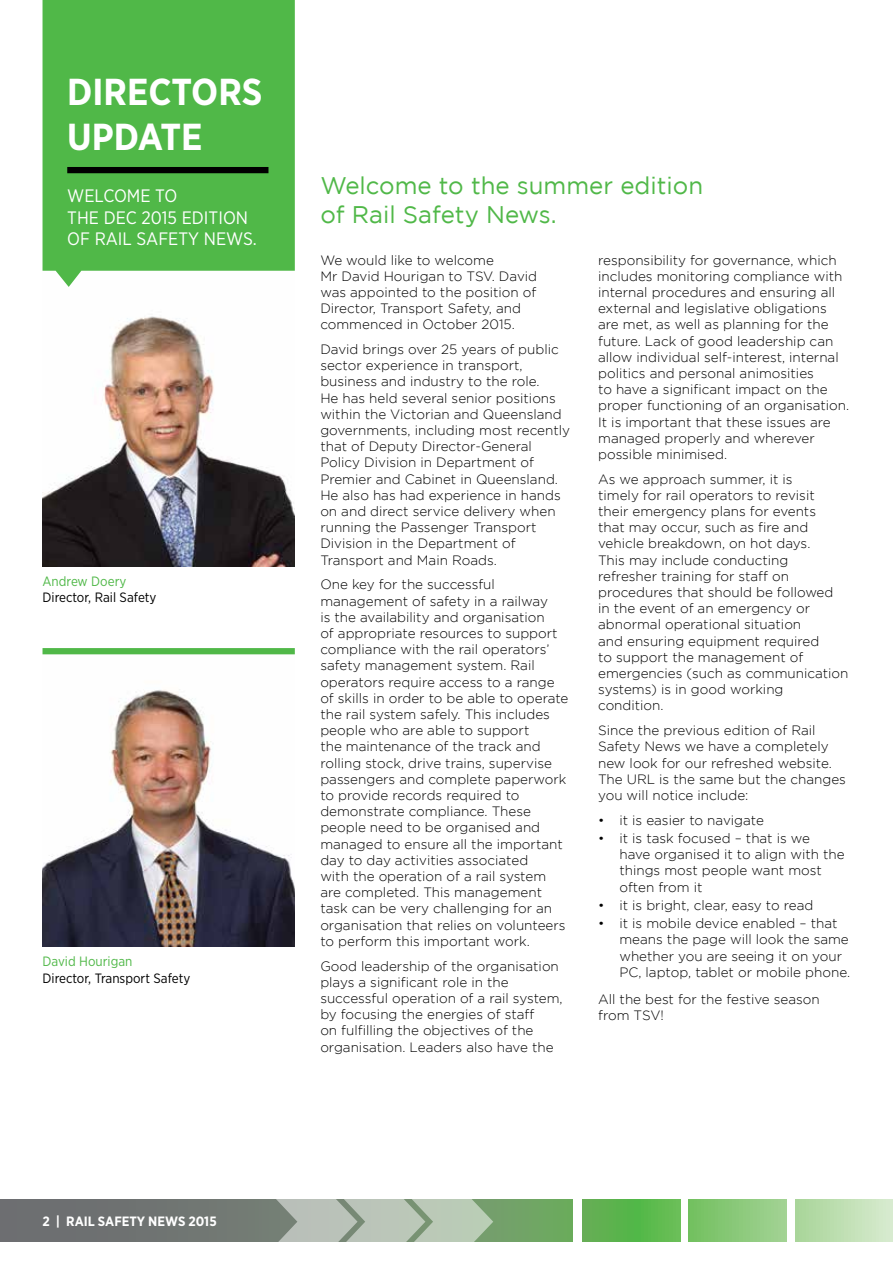
<style>
.page{position:relative;width:893px;height:1263px;background:#fff}
.page>*{position:absolute;margin:0;border:0;box-sizing:border-box;transform-origin:0 0}
.t1{font:700 37.5px/45.2px "Gotham Narrow";color:#fff}
.t2{font:24px/28.8px "Gotham";color:#50b848}
.t3{font:18px/21.6px "Gotham Narrow";color:#fff}
.t4{font:300 13.5px/16.2px "Gotham";color:#000}
.t5{font:13.5px "Gotham Narrow";color:#000}
.t6{font:13.5px "Gotham Narrow";color:#50b848}
.t7{font:700 13.5px "Gotham Narrow";color:#fff}
</style>
<div class="page">
<svg style="left:0;top:1199px;width:573px;height:43px;background:#6e7f6e"></svg>
<svg style="left:242px;top:1199px;width:251px;height:43px;background:#a6b3a4"></svg>
<div style="left:583px;top:1199px;width:97px;height:43px;background:linear-gradient(to right,#5cad4e,#5ebf4f)"></div>
<div style="left:689px;top:1199px;width:98px;height:43px;background:linear-gradient(to right,#72c05f,#a3d295)"></div>
<div style="left:795px;top:1199px;width:98px;height:43px;background:linear-gradient(to right,#a8d598,#d8ebd0)"></div>
<img style="left:43px;top:316px;width:252px;height:251px">
<img style="left:43px;top:654px;width:252px;height:293px">
<div style="left:43px;top:0;width:252px;height:287px;background:#50b848"></div>
<div style="left:67px;top:167px;width:201px;height:6px;background:#000"></div>
<div style="left:43px;top:648px;width:252px;height:6px;background:#50b848"></div>
<h1 class="t1" style="left:67px;top:68px;width:197px">DIRECTORS<br>UPDATE</h1>
<h3 class="t3" style="left:67px;top:184px;width:191px">WELCOME TO<br>THE DEC 2015 EDITION<br>OF RAIL SAFETY NEWS.</h3>
<p class="t6" style="left:43px;top:573px;width:85px">Andrew Doery</p>
<p class="t5" style="left:43px;top:589px;width:115px">Director, Rail Safety</p>
<p class="t6" style="left:43px;top:953px;width:92px">David Hourigan</p>
<p class="t5" style="left:43px;top:969px;width:149px">Director, Transport Safety</p>
<h2 class="t2" style="left:320px;top:171px;width:384px">Welcome to the summer edition of Rail Safety News.</h2>
<p class="t4" style="left:320px;top:251px;width:218px">We would like to welcome<br>Mr David Hourigan to TSV. David was appointed to the position of<br>Director, Transport Safety, and commenced in October 2015.</p>
<p class="t4" style="left:320px;top:341px;width:251px">David brings over 25 years of public sector experience in transport, business and industry to the role.<br>He has held several senior positions within the Victorian and Queensland governments, including most recently that of Deputy Director-General Policy Division in Department of Premier and Cabinet in Queensland.<br>He also has had experience in hands on and direct service delivery when running the Passenger Transport Division in the Department of Transport and Main Roads.</p>
<p class="t4" style="left:320px;top:576px;width:250px">One key for the successful management of safety in a railway<br>is the availability and organisation<br>of appropriate resources to support compliance with the rail operators’ safety management system. Rail operators require access to a range of skills in order to be able to operate the rail system safely. This includes people who are able to support<br>the maintenance of the track and rolling stock, drive trains, supervise passengers and complete paperwork to provide records required to demonstrate compliance. These people need to be organised and managed to ensure all the important day to day activities associated<br>with the operation of a rail system are completed. This management task can be very challenging for an organisation that relies on volunteers to perform this important work.</p>
<p class="t4" style="left:320px;top:957px;width:244px">Good leadership of the organisation plays a significant role in the successful operation of a rail system, by focusing the energies of staff<br>on fulfilling the objectives of the organisation. Leaders also have the</p>
<p class="t4" style="left:598px;top:251px;width:253px">responsibility for governance, which includes monitoring compliance with internal procedures and ensuring all external and legislative obligations are met, as well as planning for the future. Lack of good leadership can allow individual self-interest, internal politics and personal animosities<br>to have a significant impact on the proper functioning of an organisation.<br>It is important that these issues are managed properly and wherever possible minimised.</p>
<p class="t4" style="left:598px;top:471px;width:252px">As we approach summer, it is<br>timely for rail operators to revisit<br>their emergency plans for events<br>that may occur, such as fire and vehicle breakdown, on hot days.<br>This may include conducting refresher training for staff on procedures that should be followed<br>in the event of an emergency or abnormal operational situation<br>and ensuring equipment required<br>to support the management of emergencies (such as communication systems) is in good working condition.</p>
<p class="t4" style="left:598px;top:722px;width:249px">Since the previous edition of Rail<br>Safety News we have a completely new look for our refreshed website.<br>The URL is the same but the changes you will notice include:</p>
<p class="t4" style="left:598px;top:812px;width:167px">• it is easier to navigate</p>
<p class="t4" style="left:619px;top:830px;width:227px;text-indent:-21px">• it is task focused – that is we<br>have organised it to align with the things most people want most often from it</p>
<p class="t4" style="left:598px;top:897px;width:217px">• it is bright, clear, easy to read</p>
<p class="t4" style="left:619px;top:915px;width:232px;text-indent:-21px">• it is mobile device enabled – that means the page will look the same whether you are seeing it on your PC, laptop, tablet or mobile phone.</p>
<p class="t4" style="left:598px;top:991px;width:223px">All the best for the festive season from TSV!</p>
<p class="t7" style="left:43px;top:1212px;width:176px">2 | RAIL SAFETY NEWS 2015</p>
</div>
